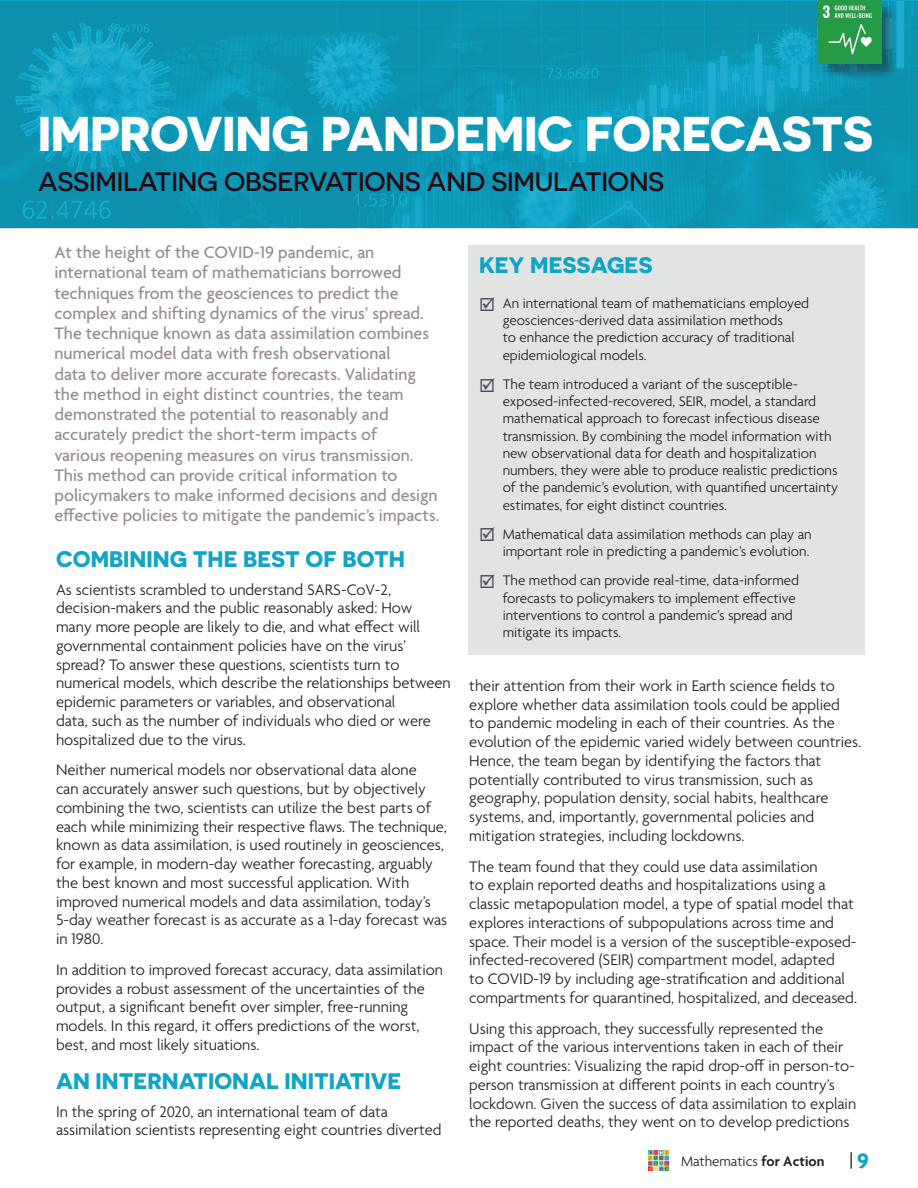
<style>
.page{position:relative;width:918px;height:1188px;background:#fff}
.page>*{position:absolute;margin:0;border:0;box-sizing:border-box;transform-origin:0 0}
.t1{font:700 48.75px "Novecentosanswide";letter-spacing:-.01em;color:#fff}
.t2{font:500 26.7px "Novecentosanswide";letter-spacing:-.01em;color:#240b13}
.t3{font:700 22.5px "Novecentosanswide";color:#10a5c6}
.t4{font:700 22.5px "Agenda";color:#10a3c1}
.t5{font:500 18px/20.2px "Agenda";color:#9a8c8e}
.t6{font:300 16.5px/18.8px "Agenda";color:#231f20}
.t7{font:300 15px/17.2px "Agenda";color:#231f20}
.s1{color:#4a4c5a}
.s2{font-weight:600}
</style>
<div class="page">
<img style="left:649px;top:1150px;width:20px;height:21px">
<svg style="left:851px;top:1152px;width:1px;height:17px"></svg>
<img style="left:1px;top:1px;width:917px;height:228px">
<div style="left:469px;top:245px;width:396px;height:410px;background:#e2e3e3"></div>
<div style="left:819px;top:1px;width:79px;height:80px;background:#231f20;opacity:.5"></div>
<img style="left:819px;top:1px;width:63px;height:63px">
<h1 class="t1" style="left:38px;top:103px;width:837px">IMPROVING PANDEMIC FORECASTS</h1>
<h2 class="t2" style="left:38px;top:165px;width:628px">ASSIMILATING OBSERVATIONS AND SIMULATIONS</h2>
<p class="t5" style="left:55px;top:243px;width:386px">At the height of the COVID-19 pandemic, an international team of mathematicians borrowed techniques from the geosciences to predict the complex and shifting dynamics of the virus’ spread.<br>The technique known as data assimilation combines numerical model data with fresh observational<br>data to deliver more accurate forecasts. Validating the method in eight distinct countries, the team demonstrated the potential to reasonably and accurately predict the short-term impacts of<br>various reopening measures on virus transmission.<br>This method can provide critical information to policymakers to make informed decisions and design effective policies to mitigate the pandemic’s impacts.</p>
<h3 class="t3" style="left:479px;top:251px;width:175px">KEY MESSAGES</h3>
<p class="t7" style="left:503px;top:295px;width:308px;text-indent:-24px"><span class="s1">☑</span> An international team of mathematicians employed geosciences-derived data assimilation methods<br>to enhance the prediction accuracy of traditional epidemiological models.</p>
<p class="t7" style="left:503px;top:376px;width:337px">The team introduced a variant of the susceptible&shy;exposed-infected-recovered, SEIR, model, a standard mathematical approach to forecast infectious disease transmission. By combining the model information with new observational data for death and hospitalization numbers, they were able to produce realistic predictions of the pandemic’s evolution, with quantified uncertainty estimates, for eight distinct countries.</p>
<p class="t7" style="left:503px;top:526px;width:311px">Mathematical data assimilation methods can play an important role in predicting a pandemic’s evolution.</p>
<p class="t7" style="left:503px;top:573px;width:298px">The method can provide real-time, data-informed forecasts to policymakers to implement effective interventions to control a pandemic’s spread and mitigate its impacts.</p>
<h3 class="t3" style="left:56px;top:545px;width:350px">COMBINING THE BEST OF BOTH</h3>
<p class="t6" style="left:56px;top:581px;width:396px">As scientists scrambled to understand SARS-CoV-2, decision-makers and the public reasonably asked: How many more people are likely to die, and what effect will governmental containment policies have on the virus’ spread? To answer these questions, scientists turn to numerical models, which describe the relationships between epidemic parameters or variables, and observational<br>data, such as the number of individuals who died or were hospitalized due to the virus.</p>
<p class="t6" style="left:56px;top:762px;width:393px">Neither numerical models nor observational data alone<br>can accurately answer such questions, but by objectively combining the two, scientists can utilize the best parts of each while minimizing their respective flaws. The technique, known as data assimilation, is used routinely in geosciences, for example, in modern-day weather forecasting, arguably the best known and most successful application. With improved numerical models and data assimilation, today’s 5-day weather forecast is as accurate as a 1-day forecast was in 1980.</p>
<p class="t6" style="left:56px;top:961px;width:389px">In addition to improved forecast accuracy, data assimilation provides a robust assessment of the uncertainties of the output, a significant benefit over simpler, free-running models. In this regard, it offers predictions of the worst, best, and most likely situations.</p>
<h3 class="t3" style="left:56px;top:1067px;width:347px">AN INTERNATIONAL INITIATIVE</h3>
<p class="t6" style="left:56px;top:1103px;width:387px">In the spring of 2020, an international team of data assimilation scientists representing eight countries diverted</p>
<p class="t6" style="left:469px;top:677px;width:394px">their attention from their work in Earth science fields to explore whether data assimilation tools could be applied<br>to pandemic modeling in each of their countries. As the evolution of the epidemic varied widely between countries.<br>Hence, the team began by identifying the factors that potentially contributed to virus transmission, such as geography, population density, social habits, healthcare systems, and, importantly, governmental policies and mitigation strategies, including lockdowns.</p>
<p class="t6" style="left:469px;top:858px;width:389px">The team found that they could use data assimilation<br>to explain reported deaths and hospitalizations using a classic metapopulation model, a type of spatial model that explores interactions of subpopulations across time and space. Their model is a version of the susceptible-exposed&shy;infected-recovered (SEIR) compartment model, adapted<br>to COVID-19 by including age-stratification and additional compartments for quarantined, hospitalized, and deceased.</p>
<p class="t6" style="left:469px;top:1020px;width:389px">Using this approach, they successfully represented the impact of the various interventions taken in each of their eight countries: Visualizing the rapid drop-off in person-to&shy;person transmission at different points in each country’s lockdown. Given the success of data assimilation to explain the reported deaths, they went on to develop predictions</p>
<p class="t7" style="left:681px;top:1153px;width:145px">Mathematics <span class="s2">for Action</span></p>
<h3 class="t4" style="left:857px;top:1149px;width:13px">9</h3>
</div>
